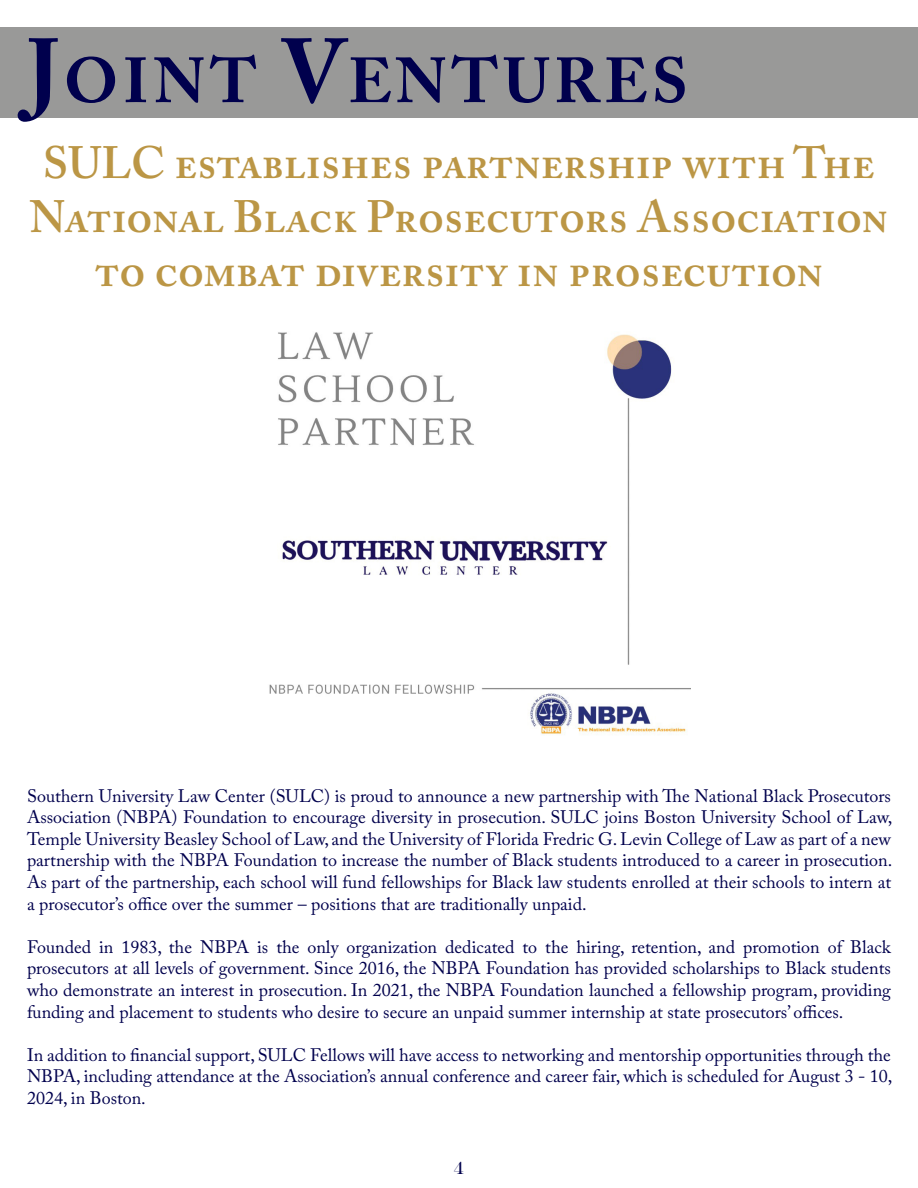
<style>
.page{position:relative;width:918px;height:1188px;background:#fff}
.page>*{position:absolute;margin:0;border:0;box-sizing:border-box;transform-origin:0 0}
.t1{font:700 63px "Adobe Caslon Pro";letter-spacing:.07em;color:#00004d}
.t2{font:600 45px/54px "Adobe Caslon Pro";color:#bb9645;text-align:center}
.t3{font:18px/21.6px "Adobe Caslon Pro";color:#00004d;text-align:justify}
.t4{font:18px "Raylig Alternate";color:#00004d}
.s1{font-size:90px}
</style>
<div class="page">
<div style="left:0;top:27px;width:918px;height:90px;background:#999998"></div>
<img style="left:269px;top:332px;width:422px;height:402px">
<p class="t1" style="left:27px;top:43px;width:662px"><span class="s1">J</span>OINT <span class="s1">V</span>ENTURES</p>
<p class="t2" style="left:29px;top:135px;width:861px">SULC establishes partnership with The<br>National Black Prosecutors Association to combat diversity in prosecution</p>
<p class="t3" style="left:27px;top:785px;width:867px">Southern University Law Center (SULC) is proud to announce a new partnership with The National Black Prosecutors Association (NBPA) Foundation to encourage diversity in prosecution. SULC joins Boston University School of Law, Temple University Beasley School of Law, and the University of Florida Fredric G. Levin College of Law as part of a new partnership with the NBPA Foundation to increase the number of Black students introduced to a career in prosecution.<br>As part of the partnership, each school will fund fellowships for Black law students enrolled at their schools to intern at a prosecutor’s office over the summer – positions that are traditionally unpaid.</p>
<p class="t3" style="left:27px;top:936px;width:866px">Founded in 1983, the NBPA is the only organization dedicated to the hiring, retention, and promotion of Black prosecutors at all levels of government. Since 2016, the NBPA Foundation has provided scholarships to Black students who demonstrate an interest in prosecution. In 2021, the NBPA Foundation launched a fellowship program, providing funding and placement to students who desire to secure an unpaid summer internship at state prosecutors’ offices.</p>
<p class="t3" style="left:27px;top:1044px;width:867px">In addition to financial support, SULC Fellows will have access to networking and mentorship opportunities through the NBPA, including attendance at the Association’s annual conference and career fair, which is scheduled for August 3 - 10, 2024, in Boston.</p>
<p class="t4" style="left:454px;top:1156px;width:12px">4</p>
</div>
